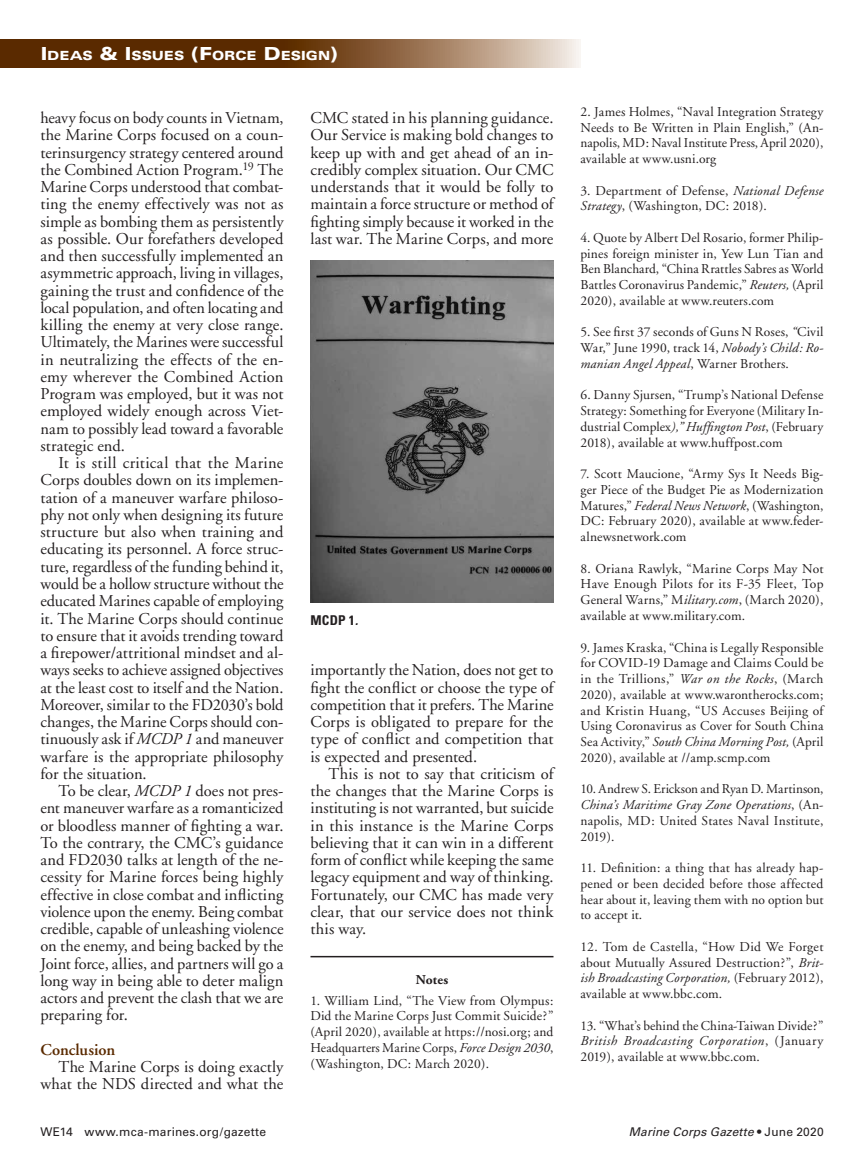
<style>
.page{position:relative;width:864px;height:1175px;background:#fff}
.page>*{position:absolute;margin:0;border:0;box-sizing:border-box;transform-origin:0 0}
.t1{font:16.5px/17.2px "Adobe Garamond";letter-spacing:.005em;color:#231f20;text-align:justify}
.t2{font:600 16.5px "Adobe Garamond";letter-spacing:-.005em;color:#5a2a00}
.t3{font:13.5px/15.8px "Adobe Garamond";letter-spacing:.01em;color:#231f20;text-align:justify}
.t4{font:700 condensed 13.5px "Univers";color:#231f20}
.t5{font:700 13.5px "Adobe Garamond";letter-spacing:.005em;color:#231f20}
.t6{font:900 expanded 12.6px "Univers";letter-spacing:-.005em;color:#fff}
.t7{font:12px "Univers";letter-spacing:.02em;color:#231f20}
.t8{font:italic 12px "Univers";letter-spacing:.015em;color:#231f20}
.s1{font-size:18px}
.s2{font-style:italic}
.s3{font-style:normal}
</style>
<div class="page">
<svg style="left:0;top:40px;width:580px;height:28px;background:#7f5632"></svg>
<hr style="left:310px;top:956px;width:244px;height:1px;background:#231f20">
<img style="left:311px;top:260px;width:243px;height:343px">
<p class="t6" style="left:41px;top:48px;width:299px"><span class="s1">I</span>DEAS <span class="s1">&amp; I</span>SSUES <span class="s1">(F</span>ORCE <span class="s1">D</span> ESIGN<span class="s1">)</span></p>
<p class="t1" style="left:40px;top:110px;width:245px">heavy focus on body counts in Vietnam, the Marine Corps focused on a coun&shy;terinsurgency strategy centered around the Combined Action Program.<sup>19</sup> The Marine Corps understood that combat&shy;ting the enemy effectively was not as simple as bombing them as persistently as possible. Our forefathers developed and then successfully implemented an asymmetric approach, living in villages, gaining the trust and confidence of the local population, and often locating and killing the enemy at very close range.<br>Ultimately, the Marines were successful in neutralizing the effects of the en&shy;emy wherever the Combined Action Program was employed, but it was not employed widely enough across Viet&shy;nam to possibly lead toward a favorable strategic end.</p>
<p class="t1" style="left:40px;top:455px;width:245px;text-indent:18px">It is still critical that the Marine Corps doubles down on its implemen&shy;tation of a maneuver warfare philoso&shy;phy not only when designing its future structure but also when training and educating its personnel. A force struc&shy;ture, regardless of the funding behind it, would be a hollow structure without the educated Marines capable of employing it. The Marine Corps should continue to ensure that it avoids trending toward a firepower/attritional mindset and al&shy;ways seeks to achieve assigned objectives at the least cost to itself and the Nation.<br>Moreover, similar to the FD2030’s bold changes, the Marine Corps should con&shy;tinuously ask if <span class="s2">MCDP 1</span> and maneuver warfare is the appropriate philosophy for the situation.</p>
<p class="t1" style="left:40px;top:782px;width:245px;text-indent:18px">To be clear, <span class="s2">MCDP 1</span> does not pres&shy;ent maneuver warfare as a romanticized or bloodless manner of fighting a war.<br>To the contrary, the CMC’s guidance and FD2030 talks at length of the ne&shy;cessity for Marine forces being highly effective in close combat and inflicting violence upon the enemy. Being combat credible, capable of unleashing violence on the enemy, and being backed by the Joint force, allies, and partners will go a long way in being able to deter malign actors and prevent the clash that we are preparing for.</p>
<p class="t2" style="left:40px;top:1040px;width:76px">Conclusion</p>
<p class="t1" style="left:40px;top:1058px;width:245px;text-align:right">The Marine Corps is doing exactly what the NDS directed and what the</p>
<p class="t1" style="left:310px;top:110px;width:245px">CMC stated in his planning guidance.<br>Our Service is making bold changes to keep up with and get ahead of an in&shy;credibly complex situation. Our CMC understands that it would be folly to maintain a force structure or method of fighting simply because it worked in the last war. The Marine Corps, and more</p>
<p class="t4" style="left:310px;top:612px;width:49px">MCDP 1<span class="s2">.</span></p>
<p class="t1" style="left:310px;top:662px;width:245px">importantly the Nation, does not get to fight the conflict or choose the type of competition that it prefers. The Marine Corps is obligated to prepare for the type of conflict and competition that is expected and presented.</p>
<p class="t1" style="left:310px;top:765px;width:245px;text-indent:18px">This is not to say that criticism of the changes that the Marine Corps is instituting is not warranted, but suicide in this instance is the Marine Corps believing that it can win in a different form of conflict while keeping the same legacy equipment and way of thinking.<br>Fortunately, our CMC has made very clear, that our service does not think this way.</p>
<p class="t5" style="left:416px;top:972px;width:34px">Notes</p>
<p class="t3" style="left:310px;top:992px;width:245px">1. William Lind, “The View from Olympus:<br>Did the Marine Corps Just Commit Suicide?” (April 2020), available at https://nosi.org; and Headquarters Marine Corps, <span class="s2">Force Design 2030</span>, (Washington, DC: March 2020).</p>
<p class="t3" style="left:580px;top:104px;width:245px">2. James Holmes, “Naval Integration Strategy Needs to Be Written in Plain English,” (An&shy;napolis, MD: Naval Institute Press, April 2020), available at www.usni.org</p>
<p class="t3" style="left:580px;top:183px;width:244px">3. Department of Defense, <span class="s2">National Defense<br>Strategy</span>, (Washington, DC: 2018).</p>
<p class="t3" style="left:580px;top:230px;width:245px">4. Quote by Albert Del Rosario, former Philip&shy;pines foreign minister in, Yew Lun Tian and Ben Blanchard, “China Rrattles Sabres as World Battles Coronavirus Pandemic,” <span class="s2">Reuters,</span> (April 2020), available at www.reuters.com</p>
<p class="t3" style="left:580px;top:324px;width:244px">5. See first 37 seconds of Guns N Roses, <span class="s2">“</span>Civil War,” June 1990, track 14, <span class="s2">Nobody’s Child: Ro&shy;manian Angel Appeal</span>, Warner Brothers.</p>
<p class="t3" style="left:580px;top:387px;width:245px">6. Danny Sjursen, “Trump’s National Defense Strategy: Something for Everyone (Military In&shy;dustrial Complex<span class="s2">),” Huffington Post</span>, (February 2018), available at www.huffpost.com</p>
<p class="t3" style="left:580px;top:466px;width:245px">7. Scott Maucione, “Army Sys It Needs Big&shy;ger Piece of the Budget Pie as Modernization Matures,” <span class="s2">Federal News Network</span>, (Washington, DC: February 2020), available at www.feder&shy;alnewsnetwork.com</p>
<p class="t3" style="left:580px;top:561px;width:245px">8. Oriana Rawlyk, “Marine Corps May Not Have Enough Pilots for its F-35 Fleet, Top General Warns,” M<span class="s2">ilitary.com</span>, (March 2020), available at www.military.com.</p>
<p class="t3" style="left:580px;top:639px;width:245px">9. James Kraska, “China is Legally Responsible for COVID-19 Damage and Claims Could be in the Trillions,” <span class="s2">War on the Rocks</span>, (March 2020), available at www.warontherocks.com; and Kristin Huang, “US Accuses Beijing of Using Coronavirus as Cover for South China Sea Activity,” <span class="s2">South China Morning Post,</span> (April 2020), available at //amp.scmp.com</p>
<p class="t3" style="left:580px;top:781px;width:245px">10. Andrew S. Erickson and Ryan D. Martinson, <span class="s2">China’s Maritime Gray Zone Operations</span>, (An&shy;napolis, MD: United States Naval Institute, 2019).</p>
<p class="t3" style="left:580px;top:860px;width:245px">11. Definition: a thing that has already hap&shy;pened or been decided before those affected hear about it, leaving them with no option but to accept it.</p>
<p class="t3" style="left:580px;top:939px;width:245px">12. Tom de Castella, “How Did We Forget about Mutually Assured Destruction?”, <span class="s2">Brit&shy;ish Broadcasting Corporation,</span> (February 2012), available at www.bbc.com.</p>
<p class="t3" style="left:580px;top:1017px;width:245px">13. “What’s behind the China-Taiwan Divide?” <span class="s2">British Broadcasting Corporation</span>, (January 2019), available at www.bbc.com.</p>
<p class="t7" style="left:40px;top:1124px;width:227px">WE14 www.mca-marines.org/gazette</p>
<p class="t8" style="left:629px;top:1124px;width:196px">Marine Corps Gazette <span class="s3">• June 2020</span></p>
</div>
